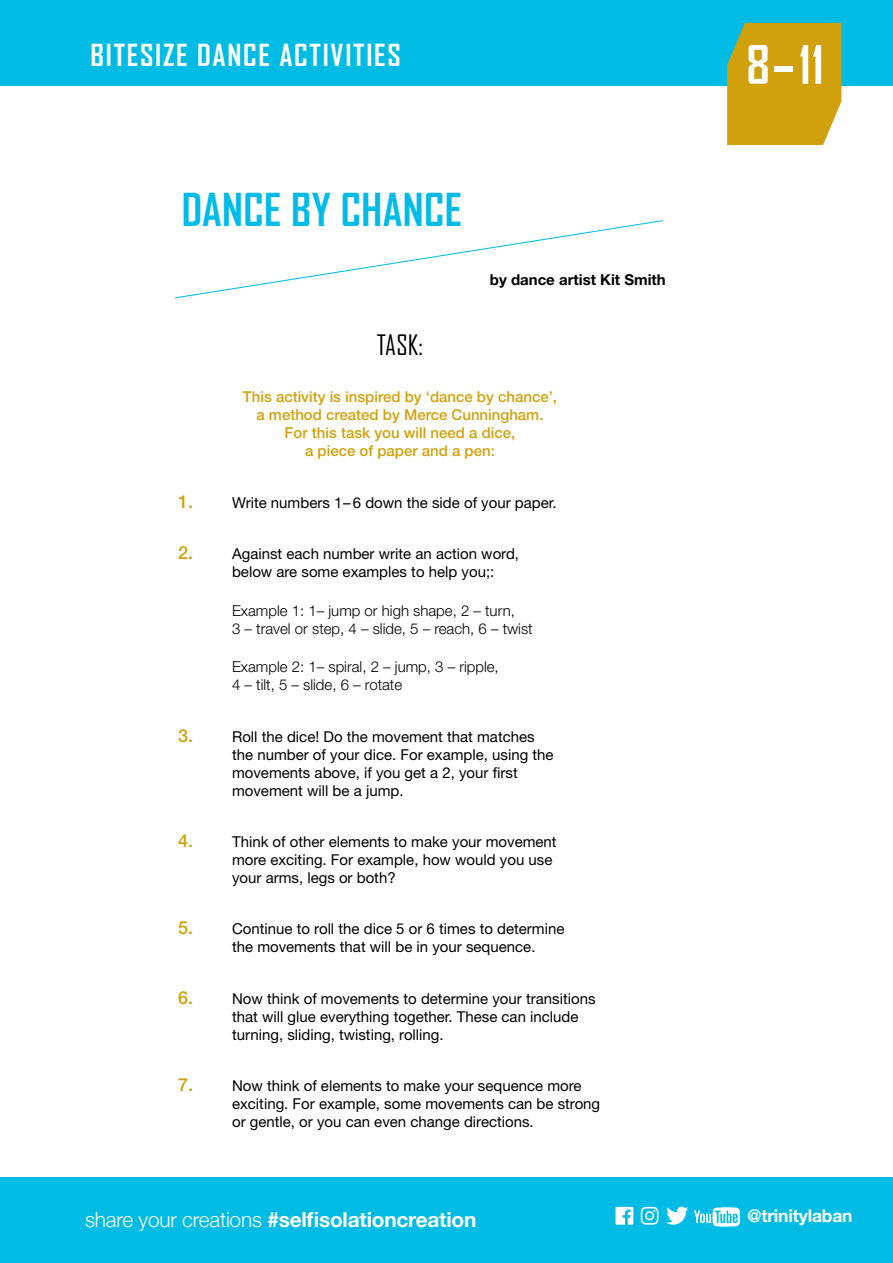
<style>
.page{position:relative;width:893px;height:1263px;background:#fff}
.page>*{position:absolute;margin:0;border:0;box-sizing:border-box;transform-origin:0 0}
.t1{font:700 50.7px "Agency FB";color:#fff}
.Header_1{font:700 43.5px "Agency FB";letter-spacing:.01em;color:#00bbe7}
.t2{font:700 29.25px "Agency FB";letter-spacing:.06em;color:#fff}
.Header_2{font:27px "Agency FB";color:#000}
.t3{font:700 20.85px "Helvetica Neue";letter-spacing:-.01em;color:#fff}
.t4{font:700 17.55px "Helvetica Neue";letter-spacing:-.01em;color:#fff}
.Header_2-2{font:15px/18px "Helvetica Neue LT Std";color:#000}
.Header_2-3{font:300 15px/18px "Helvetica Neue LT Std";color:#000}
.Header_2-4{font:500 15px/18px "Helvetica Neue LT Std";color:#d1a10d;text-align:center}
.Body_text{font:700 15px "Helvetica Neue LT Std";color:#000}
.s1{font-weight:500;font-size:18px;color:#d1a10d}
.s2{font-weight:300}
</style>
<div class="page">
<div style="left:0;top:0;width:893px;height:85px;background:#00bce4"></div>
<div style="left:0;top:1178px;width:893px;height:85px;background:#00bce4"></div>
<svg style="left:694px;top:1207px;width:46px;height:19px"></svg>
<svg style="left:615px;top:1207px;width:18px;height:17px"></svg>
<svg style="left:666px;top:1206px;width:22px;height:18px"></svg>
<svg style="left:641px;top:1207px;width:17px;height:17px"></svg>
<svg style="left:727px;top:23px;width:114px;height:122px;background:#cba41a"></svg>
<svg style="left:175px;top:220px;width:489px;height:79px"></svg>
<h3 class="t2" style="left:91px;top:38px;width:312px">BITESIZE DANCE ACTIVITIES</h3>
<h1 class="t1" style="left:746px;top:35px;width:79px">8–11</h1>
<h1 class="Header_1" style="left:182px;top:184px;width:282px">DANCE BY CHANCE</h1>
<p class="Body_text" style="left:490px;top:271px;width:177px">by dance artist Kit Smith</p>
<h2 class="Header_2" style="left:377px;top:329px;width:48px">TASK:</h2>
<h2 class="Header_2-4" style="left:243px;top:388px;width:316px">This activity is inspired by ‘dance by chance’, a method created by Merce Cunningham.<br>For this task you will need a dice,<br>a piece of paper and a pen:</h2>
<h2 class="Header_2-2" style="left:178px;top:493px;width:380px"><span class="s1">1.</span> Write numbers 1– 6 down the side of your paper.</h2>
<h2 class="Header_2-2" style="left:232px;top:545px;width:288px;text-indent:-54px"><span class="s1">2.</span> Against each number write an action word, below are some examples to help you;:</h2>
<h2 class="Header_2-3" style="left:232px;top:601px;width:302px">Example 1: 1– jump or high shape, 2 – turn,<br>3 – travel or step, 4 – slide, 5 – reach, 6 – twist</h2>
<h2 class="Header_2-3" style="left:232px;top:658px;width:268px">Example 2: 1– spiral, 2 – jump, 3 – ripple,<br>4 – tilt, 5 – slide, 6 – rotate</h2>
<h2 class="Header_2-2" style="left:232px;top:727px;width:323px;text-indent:-54px"><span class="s1">3.</span> Roll the dice! Do the movement that matches the number of your dice. For example, using the movements above, if you get a 2, your first movement will be a jump.</h2>
<h2 class="Header_2-2" style="left:232px;top:832px;width:326px;text-indent:-54px"><span class="s1">4.</span> Think of other elements to make your movement more exciting. For example, how would you use your arms, legs or both?</h2>
<h2 class="Header_2-2" style="left:232px;top:920px;width:334px;text-indent:-54px"><span class="s1">5.</span> Continue to roll the dice 5 or 6 times to determine the movements that will be in your sequence.</h2>
<h2 class="Header_2-2" style="left:232px;top:989px;width:365px;text-indent:-54px"><span class="s1">6.</span> Now think of movements to determine your transitions that will glue everything together. These can include turning, sliding, twisting, rolling.</h2>
<h2 class="Header_2-2" style="left:232px;top:1077px;width:370px;text-indent:-54px"><span class="s1">7.</span> Now think of elements to make your sequence more exciting. For example, some movements can be strong or gentle, or you can even change directions.</h2>
<h3 class="t3" style="left:85px;top:1203px;width:393px"><span class="s2">share your creations</span> #selfisolationcreation</h3>
<p class="t4" style="left:747px;top:1202px;width:107px">@trinitylaban</p>
</div>
